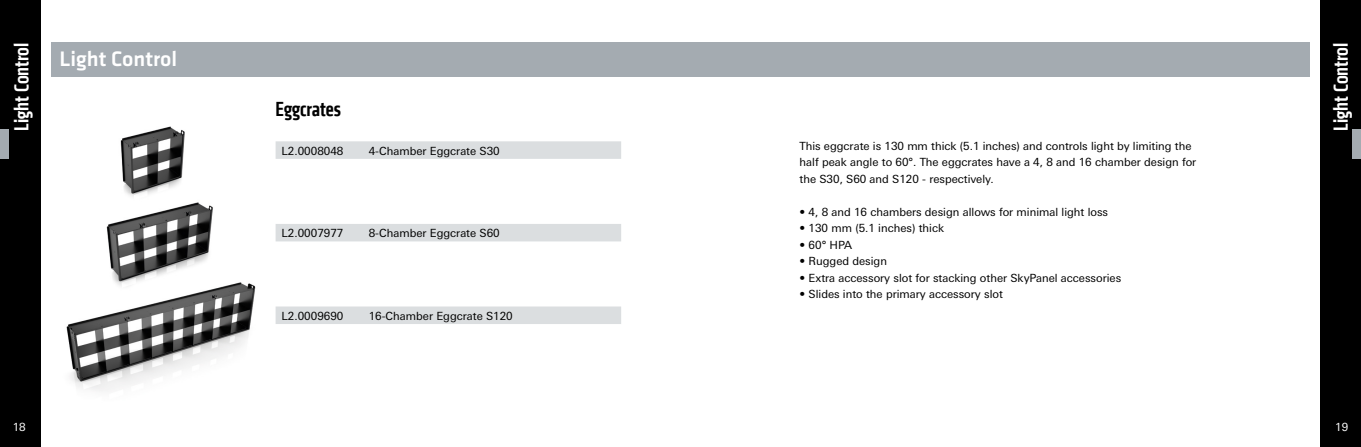
<style>
.page{position:relative;width:1361px;height:447px;background:#fff}
.page>*{position:absolute;margin:0;border:0;box-sizing:border-box;transform-origin:0 0}
.Kapitelüberschrift{font:500 21.75px "Klavika";color:#fff}
.Reiter_Hochkant{font:500 condensed 21px "Klavika CH";color:#fff}
.Headlines{font:500 condensed 21px "Klavika CH";color:#000}
.Einzug_3_mm{font:11.25px "Linotype Univers Basic";color:#000}
.Fließtext{font:11.25px/16.5px "Linotype Univers Basic";color:#000}
.Head_Bold{font:11.25px "Linotype Univers Basic";color:#000}
.t1{font:11.25px "Linotype Univers Basic";color:#fff}
.s1{font-family:"Linotype Univers 430"}
</style>
<div class="page">
<div style="left:1320px;top:0;width:41px;height:446px;background:#000"></div>
<div style="left:51px;top:43px;width:629px;height:34px;background:#a4abb1"></div>
<div style="left:680px;top:43px;width:630px;height:34px;background:#a4abb1"></div>
<div style="left:0;top:0;width:40px;height:446px;background:#000"></div>
<img style="left:120px;top:126px;width:65px;height:71px">
<img style="left:106px;top:202px;width:107px;height:72px">
<div style="left:276px;top:141px;width:345px;height:18px;background:#dbdee0"></div>
<div style="left:276px;top:224px;width:345px;height:17px;background:#dbdee0"></div>
<div style="left:285px;top:306px;width:336px;height:18px;background:#dbdee0"></div>
<img style="left:66px;top:274px;width:219px;height:117px">
<div style="left:1352px;top:129px;width:9px;height:29px;background:#a4abb1"></div>
<div style="left:0;top:129px;width:9px;height:29px;background:#a4abb1"></div>
<p class="Reiter_Hochkant" style="left:8px;top:131px;width:90px;rotate:-90deg">Light Control</p>
<p class="Reiter_Hochkant" style="left:1327px;top:131px;width:90px;rotate:-90deg">Light Control</p>
<p class="Kapitelüberschrift" style="left:60px;top:44px;width:119px">Light Control</p>
<p class="Headlines" style="left:276px;top:96px;width:67px">Eggcrates</p>
<p class="Head_Bold" style="left:282px;top:144px;width:63px">L2.0008048</p>
<p class="Head_Bold" style="left:369px;top:144px;width:132px">4-Chamber Eggcrate S30</p>
<p class="Fließtext" style="left:799px;top:137px;width:398px">This eggcrate is 130 mm thick (5.1 inches) and controls light by limiting the half peak angle to 60¡. The eggcrates have a 4, 8 and 16 chamber design for the S30, S60 and S120 - respectively.</p>
<p class="Einzug_3_mm" style="left:799px;top:205px;width:310px"><span class="s1">•</span> 4, 8 and 16 chambers design allows for minimal light loss</p>
<p class="Einzug_3_mm" style="left:799px;top:222px;width:146px"><span class="s1">•</span> 130 mm (5.1 inches) thick</p>
<p class="Einzug_3_mm" style="left:799px;top:238px;width:54px"><span class="s1">•</span> 60¡ HPA</p>
<p class="Einzug_3_mm" style="left:799px;top:255px;width:89px"><span class="s1">•</span> Rugged design</p>
<p class="Einzug_3_mm" style="left:799px;top:271px;width:323px"><span class="s1">•</span> Extra accessory slot for stacking other SkyPanel accessories</p>
<p class="Einzug_3_mm" style="left:799px;top:288px;width:205px"><span class="s1">•</span> Slides into the primary accessory slot</p>
<p class="Head_Bold" style="left:282px;top:226px;width:63px">L2.0007977</p>
<p class="Head_Bold" style="left:369px;top:226px;width:132px">8-Chamber Eggcrate S60</p>
<p class="Head_Bold" style="left:282px;top:309px;width:63px">L2.0009690</p>
<p class="Head_Bold" style="left:369px;top:309px;width:146px">16-Chamber Eggcrate S120</p>
<p class="t1" style="left:13px;top:420px;width:15px">18</p>
<p class="t1" style="left:1335px;top:420px;width:15px">19</p>
</div>
